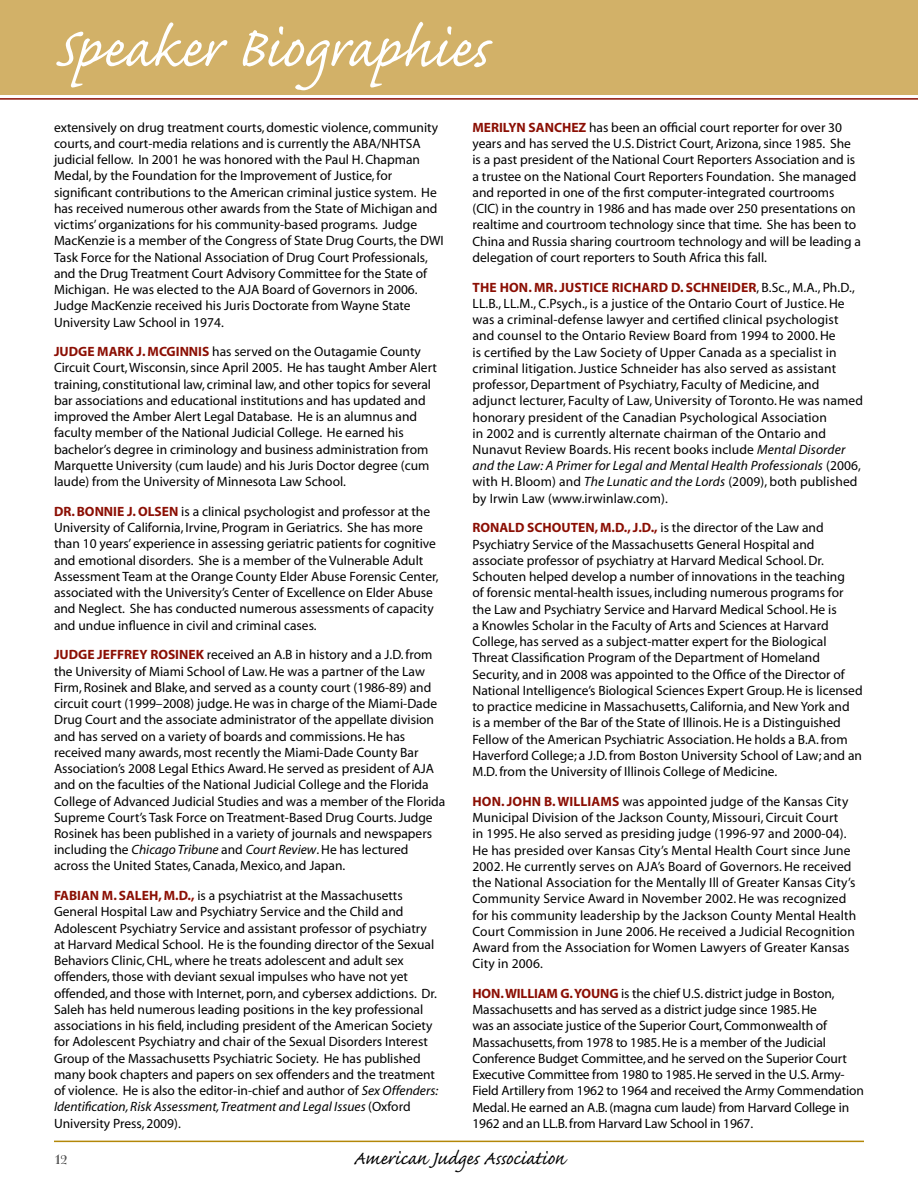
<style>
.page{position:relative;width:918px;height:1188px;background:#fff}
.page>*{position:absolute;margin:0;border:0;box-sizing:border-box;transform-origin:0 0}
.t1{font:72px "Caflisch Script";color:#fff}
.t2{font:24px "Caflisch Script";color:#000}
.t3{font:15px "Mona Lisa Recut";color:#000}
.t4{font:13.5px/16.2px "Myriad";color:#000}
.t5{font:700 13.5px "Myriad";color:#8b0f04}
.s1{font-weight:700;color:#8b0f04}
.s2{font-style:italic}
</style>
<div class="page">
<hr style="left:54px;top:1141px;width:810px;height:1px;background:#b38708">
<div style="left:0;top:0;width:918px;height:94px;background:#d2b168"></div>
<hr style="left:0;top:98px;width:918px;height:2px;background:#8b0f04">
<h1 class="t1" style="left:54px;top:12px;width:435px">Speaker Biographies</h1>
<p class="t4" style="left:54px;top:120px;width:391px">extensively on drug treatment courts, domestic violence, community courts, and court-media relations and is currently the ABA/NHTSA judicial fellow. In 2001 he was honored with the Paul H. Chapman Medal, by the Foundation for the Improvement of Justice, for significant contributions to the American criminal justice system. He has received numerous other awards from the State of Michigan and victims’ organizations for his community-based programs. Judge MacKenzie is a member of the Congress of State Drug Courts, the DWI Task Force for the National Association of Drug Court Professionals, and the Drug Treatment Court Advisory Committee for the State of Michigan. He was elected to the AJA Board of Governors in 2006.<br>Judge MacKenzie received his Juris Doctorate from Wayne State University Law School in 1974.</p>
<p class="t5" style="left:54px;top:345px;width:104px">JUDGE MARK J. MCG</p>
<p class="t4" style="left:54px;top:344px;width:384px;text-indent:122px"><span class="s1">INNIS</span> has served on the Outagamie County Circuit Court, Wisconsin, since April 2005. He has taught Amber Alert training, constitutional law, criminal law, and other topics for several bar associations and educational institutions and has updated and improved the Amber Alert Legal Database. He is an alumnus and faculty member of the National Judicial College. He earned his bachelor’s degree in criminology and business administration from Marquette University (cum laude) and his Juris Doctor degree (cum laude) from the University of Minnesota Law School.</p>
<p class="t4" style="left:54px;top:504px;width:386px"><span class="s1">DR. BONNIE J. OLSEN</span> is a clinical psychologist and professor at the University of California, Irvine, Program in Geriatrics. She has more than 10 years’ experience in assessing geriatric patients for cognitive and emotional disorders. She is a member of the Vulnerable Adult Assessment Team at the Orange County Elder Abuse Forensic Center, associated with the University’s Center of Excellence on Elder Abuse and Neglect. She has conducted numerous assessments of capacity and undue influence in civil and criminal cases.</p>
<p class="t4" style="left:54px;top:647px;width:393px"><span class="s1">JUDGE JEFFREY ROSINEK</span> received an A.B in history and a J.D. from the University of Miami School of Law. He was a partner of the Law Firm, Rosinek and Blake, and served as a county court (1986-89) and circuit court (1999–2008) judge. He was in charge of the Miami-Dade Drug Court and the associate administrator of the appellate division and has served on a variety of boards and commissions. He has received many awards, most recently the Miami-Dade County Bar Association’s 2008 Legal Ethics Award. He served as president of AJA and on the faculties of the National Judicial College and the Florida College of Advanced Judicial Studies and was a member of the Florida Supreme Court’s Task Force on Treatment-Based Drug Courts. Judge Rosinek has been published in a variety of journals and newspapers including the <span class="s2">Chicago Tribune</span> and <span class="s2">Court Review</span>. He has lectured across the United States, Canada, Mexico, and Japan.</p>
<p class="t4" style="left:54px;top:888px;width:386px"><span class="s1">FABIAN M. SALEH, M.D.,</span> is a psychiatrist at the Massachusetts General Hospital Law and Psychiatry Service and the Child and Adolescent Psychiatry Service and assistant professor of psychiatry at Harvard Medical School. He is the founding director of the Sexual Behaviors Clinic, CHL, where he treats adolescent and adult sex offenders, those with deviant sexual impulses who have not yet offended, and those with Internet, porn, and cybersex addictions. Dr.<br>Saleh has held numerous leading positions in the key professional associations in his field, including president of the American Society for Adolescent Psychiatry and chair of the Sexual Disorders Interest Group of the Massachusetts Psychiatric Society. He has published many book chapters and papers on sex offenders and the treatment of violence. He is also the editor-in-chief and author of <span class="s2">Sex Offenders:<br>Identification, Risk Assessment, Treatment and Legal Issues</span> (Oxford University Press, 2009).</p>
<p class="t4" style="left:472px;top:120px;width:390px"><span class="s1">MERILYN SANCHEZ</span> has been an official court reporter for over 30 years and has served the U.S. District Court, Arizona, since 1985. She is a past president of the National Court Reporters Association and is a trustee on the National Court Reporters Foundation. She managed and reported in one of the first computer-integrated courtrooms (CIC) in the country in 1986 and has made over 250 presentations on realtime and courtroom technology since that time. She has been to China and Russia sharing courtroom technology and will be leading a delegation of court reporters to South Africa this fall.</p>
<p class="t4" style="left:472px;top:280px;width:392px"><span class="s1">THE HON. MR. JUSTICE RICHARD D. SCHNEIDER</span>, B.Sc., M.A., Ph.D., LL.B., LL.M., C.Psych., is a justice of the Ontario Court of Justice. He was a criminal-defense lawyer and certified clinical psychologist and counsel to the Ontario Review Board from 1994 to 2000. He<br>is certified by the Law Society of Upper Canada as a specialist in criminal litigation. Justice Schneider has also served as assistant professor, Department of Psychiatry, Faculty of Medicine, and adjunct lecturer, Faculty of Law, University of Toronto. He was named honorary president of the Canadian Psychological Association<br>in 2002 and is currently alternate chairman of the Ontario and Nunavut Review Boards. His recent books include <span class="s2">Mental Disorder and the Law: A Primer for Legal and Mental Health Professionals</span> (2006, with H. Bloom) and <span class="s2">The Lunatic and the Lords</span> (2009), both published by Irwin Law (www.irwinlaw.com).</p>
<p class="t4" style="left:473px;top:520px;width:392px"><span class="s1">RONALD SCHOUTEN, M.D., J.D.,</span> is the director of the Law and Psychiatry Service of the Massachusetts General Hospital and associate professor of psychiatry at Harvard Medical School. Dr.<br>Schouten helped develop a number of innovations in the teaching<br>of forensic mental-health issues, including numerous programs for the Law and Psychiatry Service and Harvard Medical School. He is<br>a Knowles Scholar in the Faculty of Arts and Sciences at Harvard College, has served as a subject-matter expert for the Biological Threat Classification Program of the Department of Homeland Security, and in 2008 was appointed to the Office of the Director of National Intelligence’s Biological Sciences Expert Group. He is licensed to practice medicine in Massachusetts, California, and New York and<br>is a member of the Bar of the State of Illinois. He is a Distinguished Fellow of the American Psychiatric Association. He holds a B.A. from Haverford College; a J.D. from Boston University School of Law; and an M.D. from the University of Illinois College of Medicine.</p>
<p class="t4" style="left:473px;top:794px;width:385px"><span class="s1">HON. JOHN B. WILLIAMS</span> was appointed judge of the Kansas City Municipal Division of the Jackson County, Missouri, Circuit Court<br>in 1995. He also served as presiding judge (1996-97 and 2000-04).<br>He has presided over Kansas City’s Mental Health Court since June 2002. He currently serves on AJA’s Board of Governors. He received the National Association for the Mentally Ill of Greater Kansas City’s Community Service Award in November 2002. He was recognized for his community leadership by the Jackson County Mental Health Court Commission in June 2006. He received a Judicial Recognition Award from the Association for Women Lawyers of Greater Kansas City in 2006.</p>
<p class="t4" style="left:473px;top:986px;width:393px"><span class="s1">HON. WILLIAM G. YOUNG</span> is the chief U.S. district judge in Boston, Massachusetts and has served as a district judge since 1985. He<br>was an associate justice of the Superior Court, Commonwealth of Massachusetts, from 1978 to 1985. He is a member of the Judicial Conference Budget Committee, and he served on the Superior Court Executive Committee from 1980 to 1985. He served in the U.S. Army-Field Artillery from 1962 to 1964 and received the Army Commendation Medal. He earned an A.B. (magna cum laude) from Harvard College in 1962 and an LL.B. from Harvard Law School in 1967.</p>
<p class="t3" style="left:54px;top:1149px;width:15px">12</p>
<h2 class="t2" style="left:353px;top:1146px;width:213px">American Judges Association</h2>
</div>
